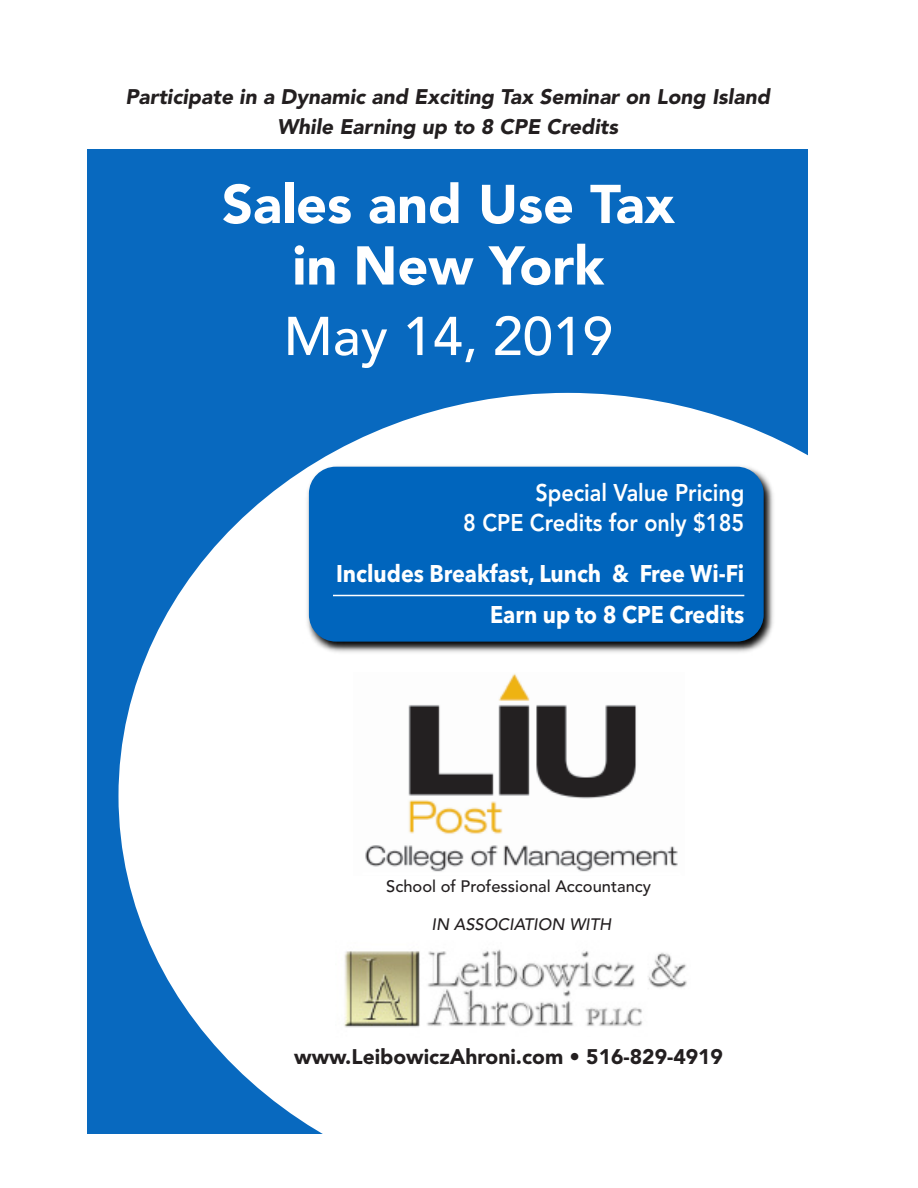
<style>
.page{position:relative;width:918px;height:1188px;background:#fff}
.page>*{position:absolute;margin:0;border:0;box-sizing:border-box;transform-origin:0 0}
.t1{font:900 54px/61.5px "Avenir";color:#fff;text-align:center}
.t2{font:500 54px "Avenir";color:#fff}
.t3{font:700 24px/40.5px "Avenir Next";color:#fff;text-align:right;scale:.9 1}
.t4{font:800 24px/30px "Avenir";color:#fff;text-align:right;scale:.9 1}
.t5{font:italic 900 21px/30px "Avenir";color:#231f20;text-align:center}
.t6{font:900 21px "Avenir";color:#231f20}
.t7{font:500 16.5px "Avenir";color:#231f20}
.t8{font:italic 500 16.5px "Avenir";color:#231f20}
</style>
<div class="page">
<div style="left:87px;top:149px;width:720px;height:985px;background:#0869bf"></div>
<svg style="left:118px;top:393px;width:690px;height:741px;fill:#fff"></svg>
<img style="left:335px;top:918px;width:356px;height:119px">
<img style="left:303px;top:462px;width:476px;height:195px">
<div style="left:309px;top:467px;width:455px;height:175px;background:#0065bd;border-radius:27px"></div>
<img style="left:353px;top:673px;width:331px;height:202px">
<hr style="left:333px;top:595px;width:411px;height:1px;background:#fff">
<p class="t5" style="left:125px;top:81px;width:646px">Participate in a Dynamic and Exciting Tax Seminar on Long Island<br>While Earning up to 8 CPE Credits</p>
<h1 class="t1" style="left:222px;top:172px;width:454px">Sales and Use Tax in New York</h1>
<h1 class="t2" style="left:284px;top:290px;width:331px">May 14, 2019</h1>
<p class="t4" style="left:463px;top:478px;width:314px">Special Value Pricing<br>8 CPE Credits for only $185</p>
<p class="t3" style="left:336px;top:553px;width:455px">Includes Breakfast, Lunch &amp; Free Wi-Fi<br>Earn up to 8 CPE Credits</p>
<p class="t7" style="left:386px;top:872px;width:266px">School of Professional Accountancy</p>
<p class="t8" style="left:432px;top:915px;width:181px">IN ASSOCIATION WITH</p>
<p class="t6" style="left:294px;top:1039px;width:430px">www.LeibowiczAhroni.com • 516-829-4919</p>
</div>
